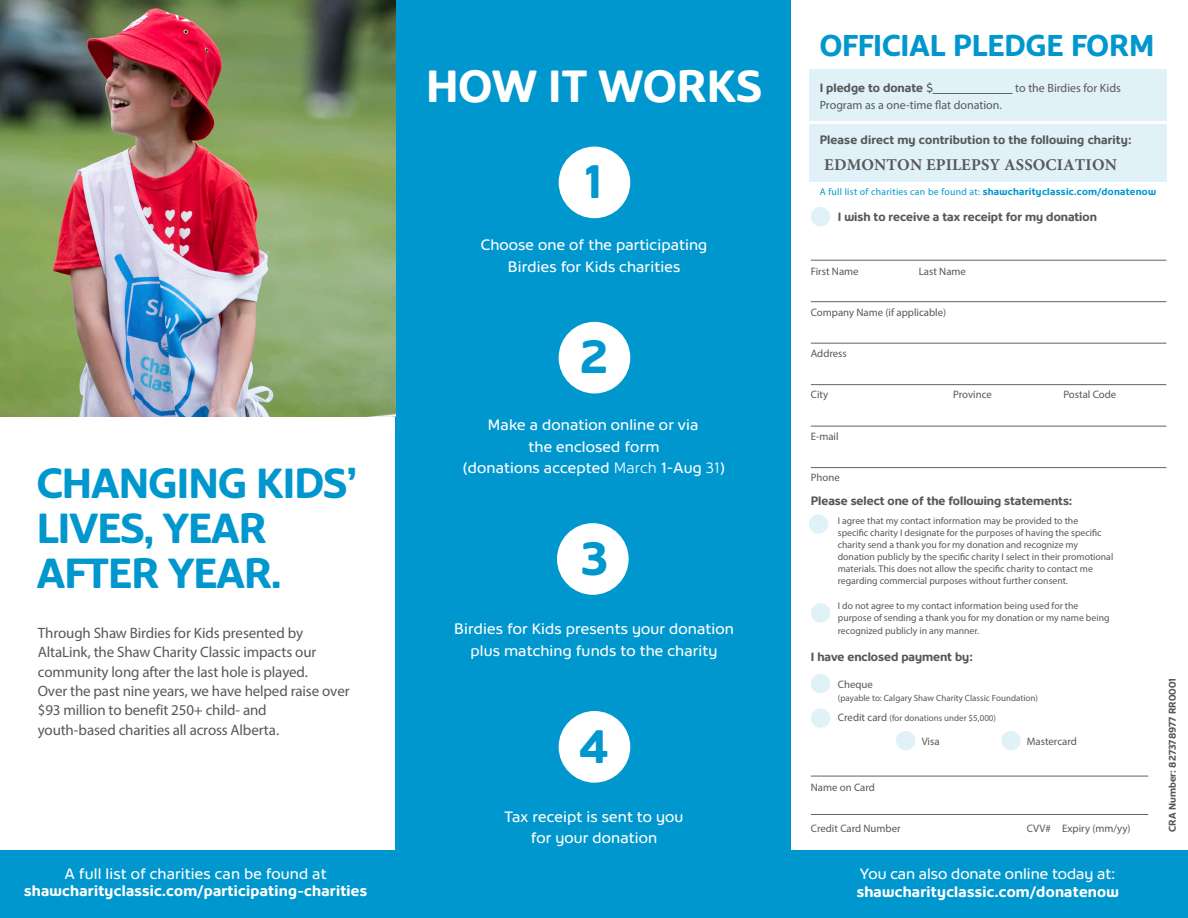
<style>
.page{position:relative;width:1188px;height:918px;background:#fff}
.page>*{position:absolute;margin:0;border:0;box-sizing:border-box;transform-origin:0 0}
.t1{font:700 46.8px "Shaw";color:#0097ce}
.t2{font:700 45px "Shaw";color:#fff}
.t3{font:700 42px/45px "Shaw";letter-spacing:-.02em;color:#0097ce}
.t4{font:700 30px "Shaw";color:#0097ce}
.t5{font:700 16.5px "Minion Pro";letter-spacing:.005em;color:#58595b}
.t6{font:500 15px/21.8px "Shaw";letter-spacing:.01em;color:#fff;text-align:center}
.t7{font:15px/19.5px "Myriad Pro";letter-spacing:-.01em;color:#57585a}
.t8{font:700 15px "Shaw";letter-spacing:.02em;color:#fff}
.t9{font:700 12px "Shaw";color:#57585a}
.t10{font:12px/16.5px "Myriad Pro";color:#57585a}
.t11{font:10.8px "Myriad Pro";color:#57585a}
.t12{font:9.75px/12px "Myriad Pro";color:#57585a}
.t13{font:9.75px "Myriad Pro";letter-spacing:.03em;color:#0097ce}
.t14{font:700 9.75px "Shaw";color:#57585a}
.t15{font:9px "Myriad Pro";color:#57585a}
.s1{font-weight:400}
.s2{font-family:"Shaw";font-weight:700}
.s3{font-family:"Shaw";font-weight:500}
.s4{font-size:10.8px}
</style>
<div class="page">
<div style="left:0;top:850px;width:399px;height:68px;background:#0097ce"></div>
<div style="left:395px;top:0;width:396px;height:918px;background:#0097ce"></div>
<img style="left:0;top:0;width:395px;height:417px">
<div style="left:559px;top:147px;width:71px;height:71px;background:#fff;border-radius:50%"></div>
<div style="left:559px;top:322px;width:71px;height:71px;background:#fff;border-radius:50%"></div>
<div style="left:809px;top:69px;width:358px;height:52px;background:#e1f1f8"></div>
<div style="left:809px;top:124px;width:358px;height:57px;background:#e1f1f8"></div>
<div style="left:811px;top:207px;width:19px;height:19px;background:#e1f1f8;border-radius:50%"></div>
<hr style="left:811px;top:260px;width:355px;height:1px;background:#636366">
<hr style="left:811px;top:301px;width:355px;height:1px;background:#636366">
<hr style="left:811px;top:343px;width:355px;height:1px;background:#636366">
<hr style="left:811px;top:384px;width:355px;height:1px;background:#636366">
<hr style="left:811px;top:426px;width:355px;height:1px;background:#636366">
<hr style="left:811px;top:776px;width:337px;height:1px;background:#636366">
<hr style="left:811px;top:467px;width:355px;height:1px;background:#636366">
<hr style="left:811px;top:814px;width:337px;height:1px;background:#636366">
<div style="left:809px;top:514px;width:19px;height:20px;background:#e1f1f8;border-radius:50%"></div>
<div style="left:811px;top:603px;width:19px;height:20px;background:#e1f1f8;border-radius:50%"></div>
<div style="left:811px;top:674px;width:19px;height:19px;background:#e1f1f8;border-radius:50%"></div>
<div style="left:896px;top:731px;width:19px;height:19px;background:#e1f1f8;border-radius:50%"></div>
<div style="left:811px;top:708px;width:19px;height:20px;background:#e1f1f8;border-radius:50%"></div>
<div style="left:1001px;top:731px;width:20px;height:19px;background:#e1f1f8;border-radius:50%"></div>
<div style="left:789px;top:850px;width:399px;height:68px;background:#0097ce"></div>
<div style="left:557px;top:523px;width:72px;height:72px;background:#fff;border-radius:50%"></div>
<div style="left:559px;top:711px;width:71px;height:72px;background:#fff;border-radius:50%"></div>
<p class="t3" style="left:37px;top:461px;width:322px">CHANGING KIDS’<br>LIVES, YEAR<br>AFTER YEAR.</p>
<p class="t7" style="left:38px;top:623px;width:313px">Through Shaw Birdies for Kids presented by AltaLink, the Shaw Charity Classic impacts our community long after the last hole is played.<br>Over the past nine years, we have helped raise over $93 million to benefit 250+ child- and<br>youth-based charities all across Alberta.</p>
<p class="t6" style="left:65px;top:863px;width:263px">A full list of charities can be found at</p>
<p class="t8" style="left:24px;top:882px;width:345px">shawcharityclassic.com/participating-charities</p>
<p class="t2" style="left:426px;top:60px;width:337px">HOW IT WORKS</p>
<p class="t1" style="left:584px;top:155px;width:21px">1</p>
<p class="t6" style="left:481px;top:234px;width:228px">Choose one of the participating<br>Birdies for Kids charities</p>
<p class="t1" style="left:580px;top:330px;width:30px">2</p>
<p class="t6" style="left:463px;top:414px;width:264px">Make a donation online or via<br>the enclosed form<br>(donations accepted <span class="s1">March</span> 1-Aug <span class="s1">31</span>)</p>
<p class="t1" style="left:581px;top:532px;width:29px">3</p>
<p class="t6" style="left:454px;top:618px;width:281px">Birdies for Kids presents your donation plus matching funds to the charity</p>
<p class="t1" style="left:578px;top:719px;width:33px">4</p>
<p class="t6" style="left:504px;top:806px;width:181px">Tax receipt is sent to you for your donation</p>
<p class="t4" style="left:820px;top:29px;width:336px">OFFICIAL PLEDGE FORM</p>
<p class="t10" style="left:820px;top:80px;width:303px"><span class="s2">I pledge to donate</span> <span class="s3">$____________</span> to the Birdies for Kids<br>Program as a one-time flat donation.</p>
<p class="t9" style="left:820px;top:133px;width:313px">Please direct my contribution to the following charity:</p>
<h3 class="t5" style="left:824px;top:153px;width:294px">EDMONTON EPILEPSY ASSOCIATION</h3>
<p class="t13" style="left:820px;top:186px;width:338px">A full list of charities can be found at: <span class="s2">shawcharityclassic.com/donatenow</span></p>
<p class="t9" style="left:838px;top:210px;width:261px">I wish to receive a tax receipt for my donation</p>
<p class="t11" style="left:811px;top:265px;width:49px">First Name</p>
<p class="t11" style="left:919px;top:265px;width:49px">Last Name</p>
<p class="t11" style="left:811px;top:306px;width:137px">Company Name (if applicable)</p>
<p class="t11" style="left:811px;top:347px;width:38px">Address</p>
<p class="t11" style="left:811px;top:388px;width:19px">City</p>
<p class="t11" style="left:953px;top:388px;width:40px">Province</p>
<p class="t11" style="left:1063px;top:388px;width:54px">Postal Code</p>
<p class="t11" style="left:811px;top:429px;width:29px">E-mail</p>
<p class="t11" style="left:811px;top:471px;width:31px">Phone</p>
<p class="t9" style="left:811px;top:494px;width:263px">Please select one of the following statements:</p>
<p class="t12" style="left:838px;top:514px;width:277px">I agree that my contact information may be provided to the<br>specific charity I designate for the purposes of having the specific charity send a thank you for my donation and recognize my donation publicly by the specific charity I select in their promotional materials. This does not allow the specific charity to contact me regarding commercial purposes without further consent.</p>
<p class="t12" style="left:838px;top:599px;width:273px;line-height:12.5px">I do not agree to my contact information being used for the purpose of sending a thank you for my donation or my name being recognized publicly in any manner.</p>
<p class="t9" style="left:811px;top:650px;width:164px">I have enclosed payment by:</p>
<p class="t11" style="left:838px;top:678px;width:37px">Cheque</p>
<p class="t15" style="left:838px;top:692px;width:202px">(payable to: Calgary Shaw Charity Classic Foundation)</p>
<p class="t15" style="left:838px;top:713px;width:160px"><span class="s4">Credit card</span> (for donations under $5,000)</p>
<p class="t11" style="left:922px;top:735px;width:19px">Visa</p>
<p class="t11" style="left:1027px;top:735px;width:52px">Mastercard</p>
<p class="t11" style="left:811px;top:781px;width:66px">Name on Card</p>
<p class="t11" style="left:811px;top:822px;width:91px">Credit Card Number</p>
<p class="t11" style="left:1027px;top:822px;width:105px">CVV# Expiry (mm/yy)</p>
<p class="t6" style="left:860px;top:863px;width:257px">You can also donate online today at:</p>
<p class="t8" style="left:857px;top:883px;width:264px">shawcharityclassic.com/donatenow</p>
<p class="t14" style="left:1167px;top:832px;width:155px;rotate:-90deg">CRA Number: 827378977 RR0001</p>
</div>
